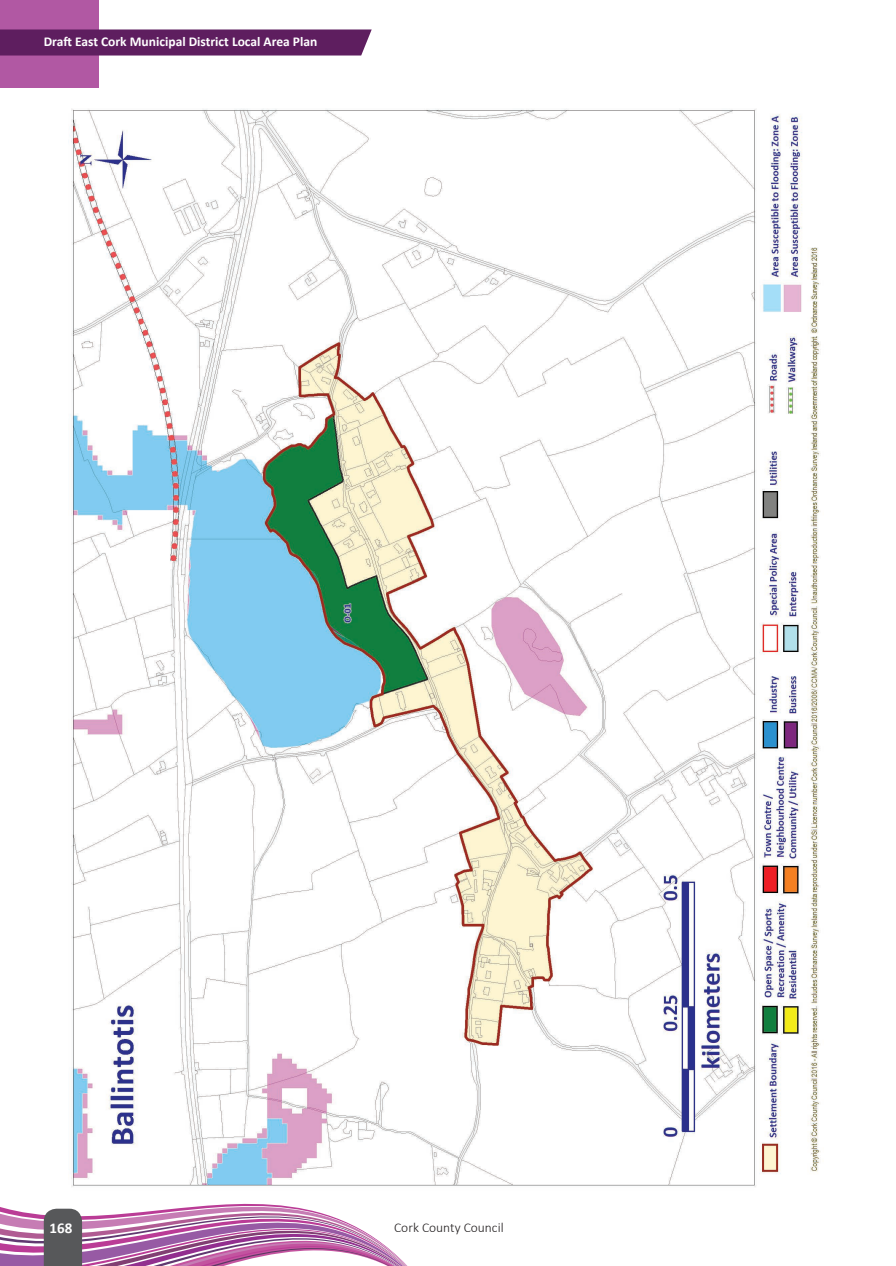
<style>
.page{position:relative;width:896px;height:1266px;background:#fff}
.page>*{position:absolute;margin:0;border:0;box-sizing:border-box;transform-origin:0 0}
.t1{font:700 15px "Calibri";color:#fff}
.t2{font:700 13.5px "Calibri";color:#fff}
.t3{font:300 13.5px "Calibri";color:#231f20}
</style>
<div class="page">
<svg style="left:0;top:1203px;width:407px;height:62px"></svg>
<div style="left:0;top:0;width:99px;height:87px;background:#b158a3"></div>
<div style="left:0;top:29px;width:371px;height:26px;background:#5e1e5f"></div>
<div style="left:44px;top:1208px;width:38px;height:57px;background:#57585a"></div>
<img style="left:71px;top:108px;width:750px;height:1079px">
<p class="t2" style="left:44px;top:33px;width:275px">Draft East Cork Municipal District Local Area Plan</p>
<p class="t1" style="left:50px;top:1218px;width:24px">168</p>
<p class="t3" style="left:394px;top:1219px;width:111px">Cork County Council</p>
</div>
